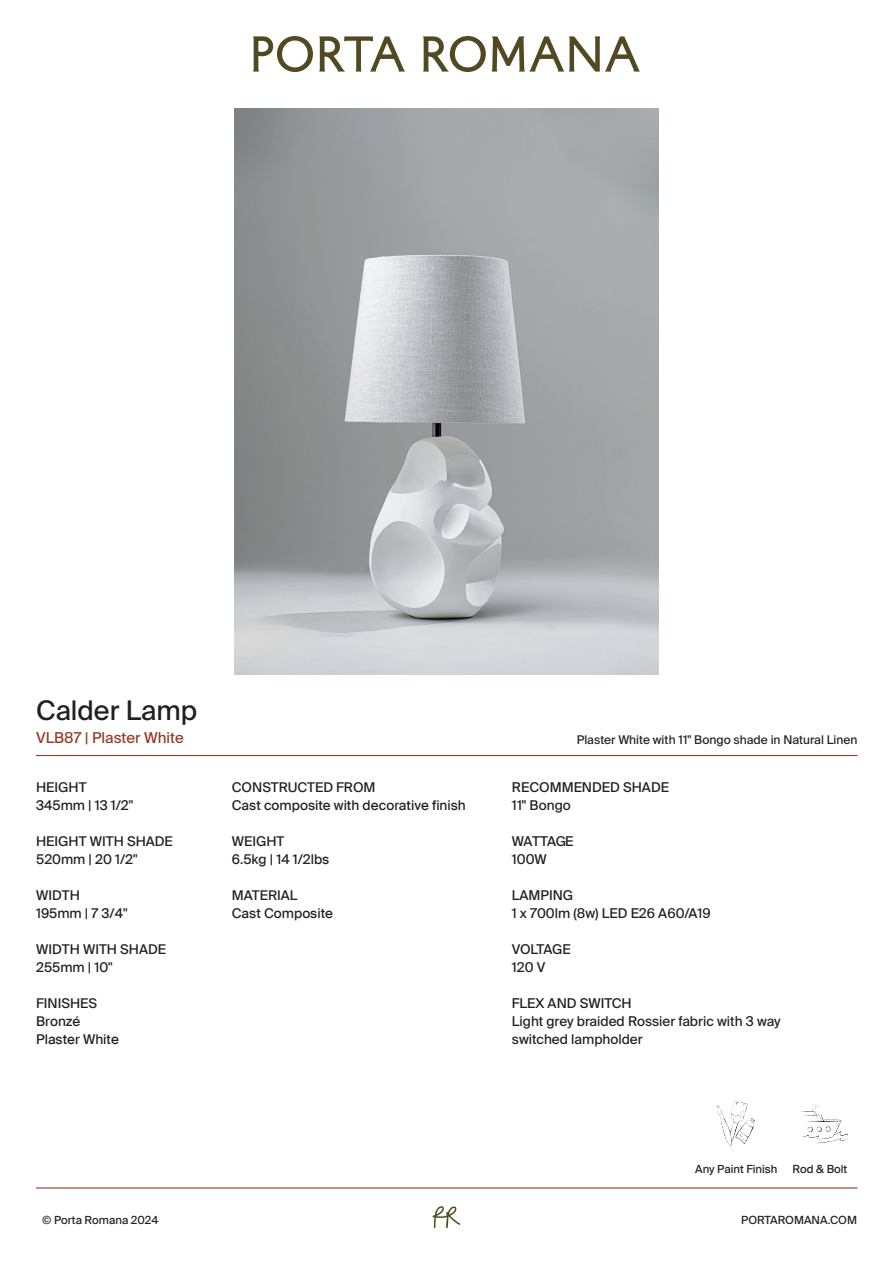
<style>
.page{position:relative;width:893px;height:1263px;background:#fff}
.page>*{position:absolute;margin:0;border:0;box-sizing:border-box;transform-origin:0 0}
.t1{font:27px "Suisse Intl";color:#231f20}
.t2{font:15px "Suisse Intl";color:#943b2a}
.t3{font:13.5px/18px "Suisse Intl";color:#231f20}
.t4{font:13.5px/18px "Suisse Intl";letter-spacing:-.025em;color:#231f20}
.t5{font:12px "Suisse Intl";color:#231f20}
.t6{font:11.25px "Suisse Intl";color:#231f20}
</style>
<div class="page">
<hr style="left:36px;top:755px;width:821px;height:1px;background:#943b2a">
<img style="left:234px;top:108px;width:425px;height:566px">
<svg style="left:253px;top:36px;width:60px;height:36px"></svg>
<svg style="left:319px;top:36px;width:86px;height:36px"></svg>
<svg style="left:423px;top:36px;width:63px;height:36px"></svg>
<svg style="left:492px;top:36px;width:148px;height:36px"></svg>
<svg style="left:433px;top:1206px;width:27px;height:22px"></svg>
<hr style="left:36px;top:1187px;width:821px;height:1px;background:#943b2a">
<img style="left:801px;top:1104px;width:48px;height:40px">
<img style="left:717px;top:1101px;width:38px;height:46px">
<h1 class="t1" style="left:36px;top:695px;width:163px">Calder Lamp</h1>
<p class="t2" style="left:36px;top:729px;width:149px">VLB87 | Plaster White</p>
<p class="t5" style="left:577px;top:733px;width:282px">Plaster White with 11" Bongo shade in Natural Linen</p>
<p class="t3" style="left:36px;top:778px;width:99px">HEIGHT<br>345mm | 13 1/2"</p>
<p class="t3" style="left:36px;top:832px;width:138px">HEIGHT WITH SHADE<br>520mm | 20 1/2"</p>
<p class="t3" style="left:36px;top:886px;width:93px">WIDTH<br>195mm | 7 3/4"</p>
<p class="t3" style="left:36px;top:940px;width:132px">WIDTH WITH SHADE<br>255mm | 10"</p>
<p class="t3" style="left:36px;top:994px;width:84px">FINISHES<br>Bronzé<br>Plaster White</p>
<p class="t6" style="left:42px;top:1214px;width:118px">© Porta Romana 2024</p>
<p class="t3" style="left:232px;top:778px;width:235px">CONSTRUCTED FROM<br>Cast composite with decorative finish</p>
<p class="t3" style="left:232px;top:832px;width:99px">WEIGHT<br>6.5kg | 14 1/2lbs</p>
<p class="t3" style="left:232px;top:886px;width:103px">MATERIAL<br>Cast Composite</p>
<p class="t3" style="left:512px;top:778px;width:159px">RECOMMENDED SHADE<br>11" Bongo</p>
<p class="t4" style="left:512px;top:832px;width:63px">WATTAGE<br>100W</p>
<p class="t3" style="left:512px;top:886px;width:200px">LAMPING<br>1 x 700lm (8w) LED E26 A60/A19</p>
<p class="t4" style="left:512px;top:940px;width:60px">VOLTAGE<br>120 V</p>
<p class="t3" style="left:512px;top:994px;width:270px">FLEX AND SWITCH<br>Light grey braided Rossier fabric with 3 way switched lampholder</p>
<p class="t6" style="left:695px;top:1162px;width:84px">Any Paint Finish</p>
<p class="t6" style="left:792px;top:1162px;width:56px">Rod &amp; Bolt</p>
<p class="t6" style="left:741px;top:1213px;width:117px">PORTAROMANA.COM</p>
</div>
